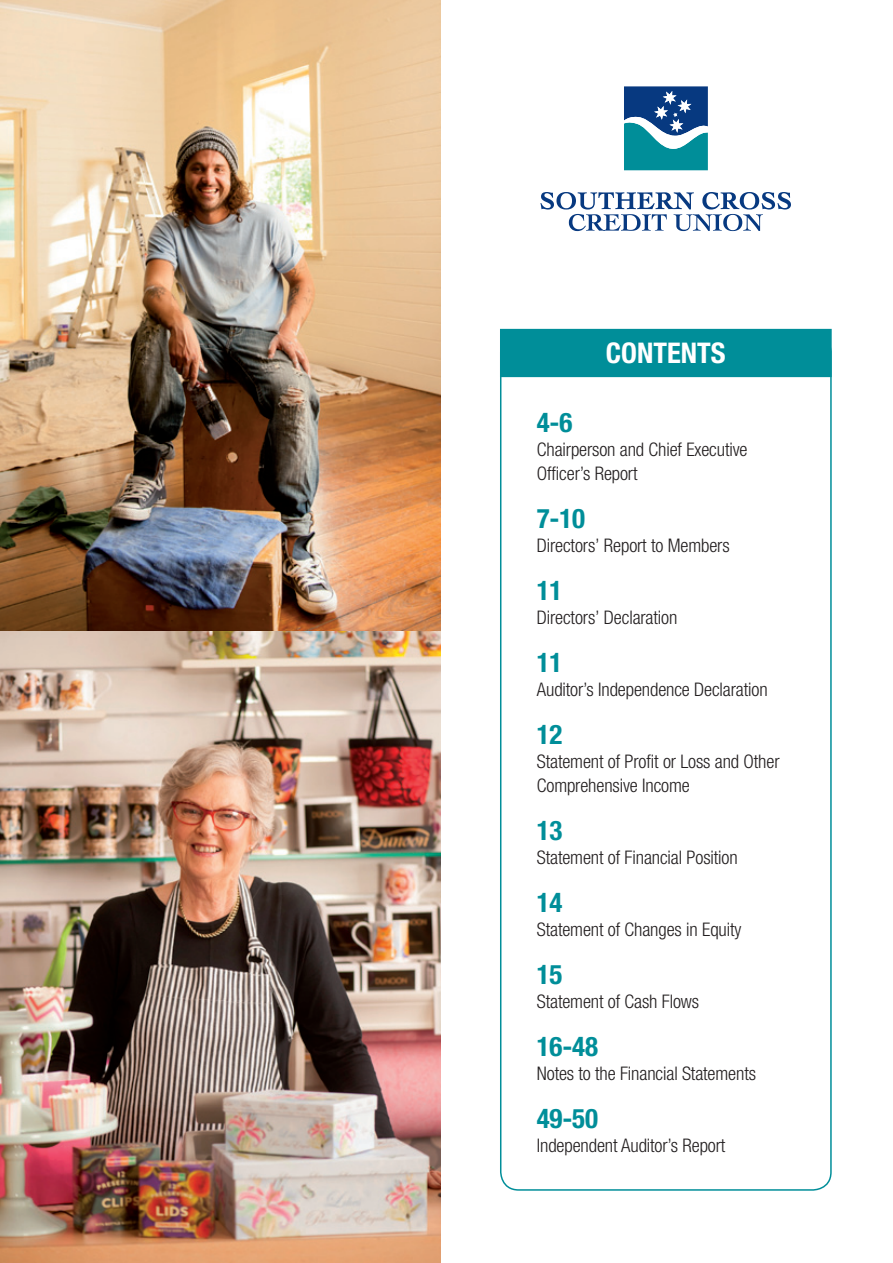
<style>
.page{position:relative;width:893px;height:1263px;background:#fff}
.page>*{position:absolute;margin:0;border:0;box-sizing:border-box;transform-origin:0 0}
.t1{font:700 condensed 28.5px "Helvetica Neue LT Std";color:#fff}
.t2{font:700 condensed 27px "Helvetica Neue LT Std";letter-spacing:-.005em;color:#008e99}
.t3{font:300 condensed 18.75px/24px "Helvetica Neue LT Std";letter-spacing:-.005em;color:#231f20}
</style>
<div class="page">
<svg style="left:624px;top:86px;width:84px;height:84px;background:#2f7c9f"></svg>
<svg style="left:540px;top:192px;width:251px;height:39px"></svg>
<div style="left:500px;top:329px;width:332px;height:48px;background:#008e99"></div>
<div style="left:500px;top:333px;width:332px;height:858px;border:2px solid #008e99;border-radius:18px"></div>
<img style="left:0;top:0;width:441px;height:1263px">
<h1 class="t1" style="left:606px;top:336px;width:121px">CONTENTS</h1>
<h2 class="t2" style="left:537px;top:406px;width:37px">4-6</h2>
<p class="t3" style="left:537px;top:437px;width:212px">Chairperson and Chief Executive<br>Officer’s Report</p>
<h2 class="t2" style="left:537px;top:502px;width:50px">7-10</h2>
<p class="t3" style="left:537px;top:533px;width:194px">Directors’ Report to Members</p>
<h2 class="t2" style="left:537px;top:574px;width:27px">11</h2>
<p class="t3" style="left:537px;top:605px;width:142px">Directors’ Declaration</p>
<h2 class="t2" style="left:537px;top:646px;width:27px">11</h2>
<p class="t3" style="left:537px;top:677px;width:232px">Auditor’s Independence Declaration</p>
<h2 class="t2" style="left:537px;top:718px;width:27px">12</h2>
<p class="t3" style="left:537px;top:749px;width:244px">Statement of Profit or Loss and Other<br>Comprehensive Income</p>
<h2 class="t2" style="left:537px;top:814px;width:27px">13</h2>
<p class="t3" style="left:537px;top:845px;width:202px">Statement of Financial Position</p>
<h2 class="t2" style="left:537px;top:886px;width:27px">14</h2>
<p class="t3" style="left:537px;top:917px;width:206px">Statement of Changes in Equity</p>
<h2 class="t2" style="left:537px;top:958px;width:27px">15</h2>
<p class="t3" style="left:537px;top:989px;width:164px">Statement of Cash Flows</p>
<h2 class="t2" style="left:537px;top:1030px;width:63px">16-48</h2>
<p class="t3" style="left:537px;top:1061px;width:221px">Notes to the Financial Statements</p>
<h2 class="t2" style="left:537px;top:1102px;width:63px">49-50</h2>
<p class="t3" style="left:537px;top:1133px;width:190px">Independent Auditor’s Report</p>
</div>
